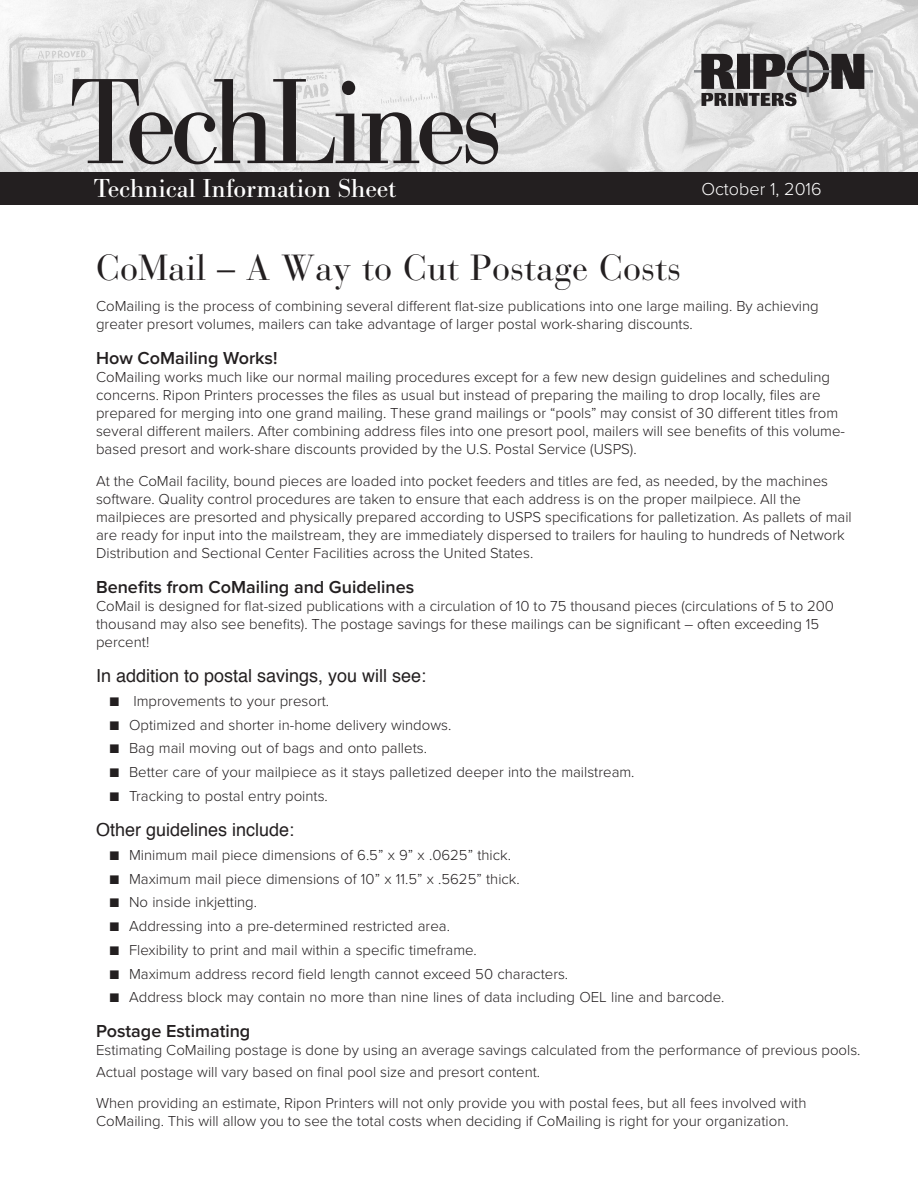
<style>
.page{position:relative;width:918px;height:1188px;background:#fff}
.page>*{position:absolute;margin:0;border:0;box-sizing:border-box;transform-origin:0 0}
.t1{font:126px "Bodoni URW";letter-spacing:-.05em;color:#231f20;scale:.95 1}
.t2{font:36px "Bauer Bodoni";color:#231f20}
.t3{font:27px "Bodoni URW";color:#fff}
.Sub_Heading{font:600 18px "Proxima Nova";color:#231f20}
.Sub_Heading-2{font:18px "Helvetica";color:#231f20}
.t4{font:300 18px "Proxima Nova";color:#fff}
.Body_Copy{font:300 15px/18px "Proxima Nova";color:#231f20}
</style>
<div class="page">
<div style="left:0;top:161px;width:918px;height:44px;background:#231f20"></div>
<img style="left:0;top:0;width:918px;height:171px">
<svg style="left:694px;top:47px;width:179px;height:59px;background:#898888"></svg>
<p class="t1" style="left:71px;top:48px;width:455px">TechLines</p>
<p class="t3" style="left:94px;top:172px;width:303px">Technical Information Sheet</p>
<p class="t4" style="left:701px;top:178px;width:122px">October 1, 2016</p>
<p class="t2" style="left:96px;top:246px;width:587px">CoMail – A Way to Cut Postage Costs</p>
<p class="Body_Copy" style="left:96px;top:298px;width:724px">CoMailing is the process of combining several different flat-size publications into one large mailing. By achieving greater presort volumes, mailers can take advantage of larger postal work-sharing discounts.</p>
<p class="Sub_Heading" style="left:96px;top:348px;width:183px">How CoMailing Works!</p>
<p class="Body_Copy" style="left:96px;top:369px;width:751px">CoMailing works much like our normal mailing procedures except for a few new design guidelines and scheduling concerns. Ripon Printers processes the files as usual but instead of preparing the mailing to drop locally, files are prepared for merging into one grand mailing. These grand mailings or “pools” may consist of 30 different titles from several different mailers. After combining address files into one presort pool, mailers will see benefits of this volume&shy;based presort and work-share discounts provided by the U.S. Postal Service (USPS).</p>
<p class="Body_Copy" style="left:96px;top:472px;width:757px">At the CoMail facility, bound pieces are loaded into pocket feeders and titles are fed, as needed, by the machines software. Quality control procedures are taken to ensure that each address is on the proper mailpiece. All the mailpieces are presorted and physically prepared according to USPS specifications for palletization. As pallets of mail are ready for input into the mailstream, they are immediately dispersed to trailers for hauling to hundreds of Network Distribution and Sectional Center Facilities across the United States.</p>
<p class="Sub_Heading" style="left:96px;top:576px;width:320px">Benefits from CoMailing and Guidelines</p>
<p class="Body_Copy" style="left:96px;top:597px;width:740px">CoMail is designed for flat-sized publications with a circulation of 10 to 75 thousand pieces (circulations of 5 to 200 thousand may also see benefits). The postage savings for these mailings can be significant – often exceeding 15 percent!</p>
<p class="Sub_Heading-2" style="left:96px;top:662px;width:332px">In addition to postal savings, you will see:</p>
<p class="Body_Copy" style="left:110px;top:692px;width:221px">■ Improvements to your presort.</p>
<p class="Body_Copy" style="left:110px;top:716px;width:343px">■ Optimized and shorter in-home delivery windows.</p>
<p class="Body_Copy" style="left:110px;top:739px;width:319px">■ Bag mail moving out of bags and onto pallets.</p>
<p class="Body_Copy" style="left:110px;top:763px;width:527px">■ Better care of your mailpiece as it stays palletized deeper into the mailstream.</p>
<p class="Body_Copy" style="left:110px;top:787px;width:220px">■ Tracking to postal entry points.</p>
<p class="Sub_Heading-2" style="left:96px;top:816px;width:200px">Other guidelines include:</p>
<p class="Body_Copy" style="left:110px;top:846px;width:403px">■ Minimum mail piece dimensions of 6.5” x 9” x .0625” thick.</p>
<p class="Body_Copy" style="left:110px;top:870px;width:412px">■ Maximum mail piece dimensions of 10” x 11.5” x .5625” thick.</p>
<p class="Body_Copy" style="left:110px;top:894px;width:149px">■ No inside inkjetting.</p>
<p class="Body_Copy" style="left:110px;top:917px;width:342px">■ Addressing into a pre-determined restricted area.</p>
<p class="Body_Copy" style="left:110px;top:941px;width:369px">■ Flexibility to print and mail within a specific timeframe.</p>
<p class="Body_Copy" style="left:110px;top:965px;width:460px">■ Maximum address record field length cannot exceed 50 characters.</p>
<p class="Body_Copy" style="left:110px;top:988px;width:616px">■ Address block may contain no more than nine lines of data including OEL line and barcode.</p>
<p class="Sub_Heading" style="left:96px;top:1021px;width:156px">Postage Estimating</p>
<p class="Body_Copy" style="left:96px;top:1040px;width:766px;line-height:21.6px">Estimating CoMailing postage is done by using an average savings calculated from the performance of previous pools.<br>Actual postage will vary based on final pool size and presort content.</p>
<p class="Body_Copy" style="left:96px;top:1095px;width:712px">When providing an estimate, Ripon Printers will not only provide you with postal fees, but all fees involved with<br>CoMailing. This will allow you to see the total costs when deciding if CoMailing is right for your organization.</p>
</div>
